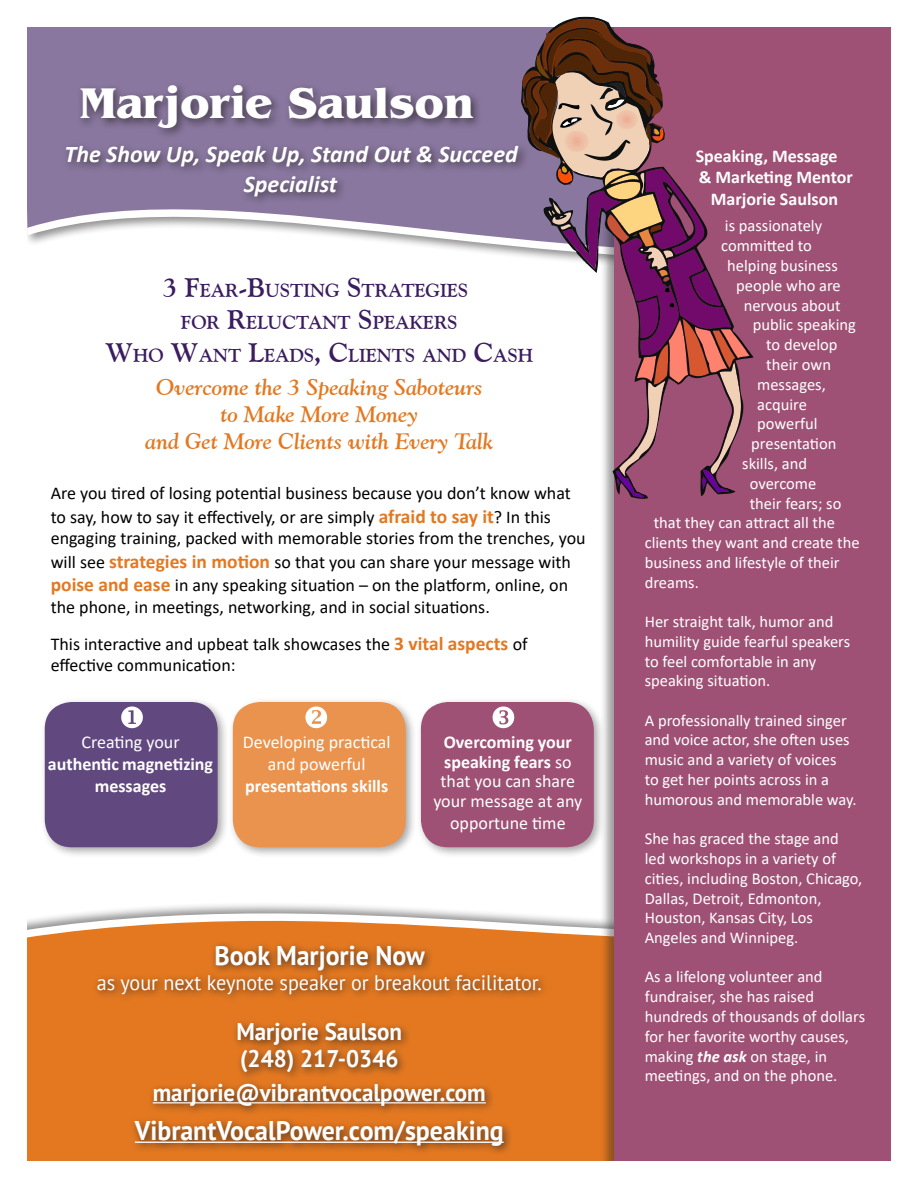
<style>
.page{position:relative;width:918px;height:1188px;background:#fff}
.page>*{position:absolute;margin:0;border:0;box-sizing:border-box;transform-origin:0 0}
.t1{font:700 45px "Benguiat";color:#fff}
.t2{font:700 27px "PT Sans";color:#fff;scale:.96 1}
.t3{font:700 24px "PT Sans";color:#fff;scale:.96 1}
.t4{font:italic 700 24px/30px "Calibri";color:#fff;text-align:center}
.t5{font:italic 700 22.5px "Goudy Old Style BT";color:#e37821}
.t6{font:21px "PT Sans";color:#fff;scale:.96 1}
.t7{font:700 18.9px "Goudy Old Style BT";color:#3a1c5f}
.t8{font:18px/23.4px "Calibri";color:#000}
.t9{font:18px/19.5px "Calibri";color:#fff;text-align:center}
.t10{font:700 18px/21.6px "Calibri";color:#fff;text-align:center}
.t11{font:16.5px/19.8px "Calibri";color:#fff}
.s1{font-size:27px}
.s2{font-weight:700;font-size:19.5px;color:#e37821}
.s3{font-weight:400}
.s4{font-weight:700}
.s5{font-weight:700;font-style:italic}
</style>
<div class="page">
<svg style="left:27px;top:904px;width:573px;height:257px;fill:#e37821"></svg>
<svg style="left:27px;top:27px;width:494px;height:229px;fill:#89779f"></svg>
<div style="left:92px;top:940px;width:458px;height:216px;background:#231f20;opacity:.75"></div>
<hr style="left:153px;top:1102px;width:333px;height:1px;background:#fff">
<hr style="left:135px;top:1142px;width:369px;height:1px;background:#fff">
<div style="left:600px;top:13px;width:293px;height:1175px;background:#231f20;opacity:.45"></div>
<div style="left:615px;top:27px;width:276px;height:1161px;background:#9e5175"></div>
<div style="left:62px;top:81px;width:467px;height:126px;background:#231f20;opacity:.65"></div>
<div style="left:0;top:1161px;width:918px;height:27px;background:#fff"></div>
<div style="left:21px;top:0;width:897px;height:27px;background:#fff"></div>
<svg style="left:522px;top:17px;width:227px;height:480px"></svg>
<div style="left:228px;top:697px;width:189px;height:162px;background:#231f20;opacity:.4"></div>
<div style="left:233px;top:702px;width:173px;height:145px;background:#e9934e;border-radius:27px"></div>
<div style="left:416px;top:697px;width:189px;height:162px;background:#231f20;opacity:.4"></div>
<div style="left:421px;top:702px;width:173px;height:145px;background:#9e5175;border-radius:27px"></div>
<div style="left:40px;top:697px;width:189px;height:162px;background:#231f20;opacity:.4"></div>
<div style="left:45px;top:702px;width:173px;height:145px;background:#61497f;border-radius:27px"></div>
<svg style="left:493px;top:706px;width:21px;height:22px"></svg>
<svg style="left:305px;top:706px;width:22px;height:22px"></svg>
<svg style="left:121px;top:706px;width:22px;height:22px"></svg>
<p class="t1" style="left:80px;top:78px;width:395px">Marjorie Saulson</p>
<p class="t4" style="left:65px;top:138px;width:455px">The Show Up, Speak Up, Stand Out &amp; Succeed<br>Specialist</p>
<p class="t7" style="left:163px;top:279px;width:307px"><span class="s1">3 F</span>EAR<span class="s1">-B</span>USTING <span class="s1">S</span>TRATEGIES</p>
<p class="t7" style="left:181px;top:311px;width:278px">FOR <span class="s1">R</span>ELUCTANT <span class="s1">S</span>PEAKERS</p>
<p class="t7" style="left:105px;top:343px;width:429px"><span class="s1">W</span>HO <span class="s1">W</span>ANT <span class="s1">L</span>EADS<span class="s1">, C</span>LIENTS AND <span class="s1">C</span>ASH</p>
<p class="t5" style="left:156px;top:374px;width:328px">Overcome the 3 Speaking Saboteurs</p>
<p class="t5" style="left:220px;top:401px;width:199px">to Make More Money</p>
<p class="t5" style="left:145px;top:428px;width:349px">and Get More Clients with Every Talk</p>
<p class="t8" style="left:51px;top:481px;width:522px">Are you tired of losing potential business because you don’t know what to say, how to say it effectively, or are simply <span class="s2">afraid to say it</span>? In this</p>
<p class="t8" style="left:51px;top:526px;width:536px">engaging training, packed with memorable stories from the trenches, you will see <span class="s2">strategies in motion</span> so that you can share your message with <span class="s2">poise and ease</span> in any speaking situation – on the platform, online, on</p>
<p class="t8" style="left:51px;top:595px;width:441px">the phone, in meetings, networking, and in social situations.</p>
<p class="t8" style="left:51px;top:632px;width:478px;line-height:21.6px">This interactive and upbeat talk showcases the <span class="s2">3 vital aspects</span> of effective communication:</p>
<p class="t10" style="left:48px;top:731px;width:167px"><span class="s3">Creating your </span>authentic magnetizing messages</p>
<p class="t9" style="left:243px;top:731px;width:149px;line-height:21.6px">Developing practical and powerful <span class="s4">presentations skills</span></p>
<p class="t9" style="left:433px;top:732px;width:151px"><span class="s4">Overcoming your speaking fears</span> so that you can share your message at any</p>
<p class="t9" style="left:450px;top:812px;width:117px">opportune time</p>
<p class="t2" style="left:214px;top:937px;width:221px">Book Marjorie Now</p>
<p class="t6" style="left:97px;top:969px;width:465px">as your next keynote speaker or breakout facilitator.</p>
<p class="t3" style="left:236px;top:1016px;width:174px">Marjorie Saulson</p>
<p class="t3" style="left:240px;top:1043px;width:166px">(248) 217-0346</p>
<p class="t3" style="left:153px;top:1077px;width:348px">marjorie@vibrantvocalpower.com</p>
<p class="t2" style="left:135px;top:1113px;width:386px">VibrantVocalPower.com/speaking</p>
<p class="t10" style="left:696px;top:145px;width:143px">Speaking, Message</p>
<p class="t10" style="left:699px;top:166px;width:156px">&amp; Marketing Mentor</p>
<p class="t10" style="left:711px;top:188px;width:129px">Marjorie Saulson</p>
<p class="t11" style="left:725px;top:216px;width:99px">is passionately</p>
<p class="t11" style="left:721px;top:235px;width:92px">committed to</p>
<p class="t11" style="left:727px;top:255px;width:112px">helping business</p>
<p class="t11" style="left:736px;top:275px;width:106px">people who are</p>
<p class="t11" style="left:744px;top:295px;width:99px">nervous about</p>
<p class="t11" style="left:753px;top:315px;width:105px">public speaking</p>
<p class="t11" style="left:766px;top:334px;width:73px">to develop</p>
<p class="t11" style="left:766px;top:354px;width:66px">their own</p>
<p class="t11" style="left:757px;top:374px;width:70px">messages,</p>
<p class="t11" style="left:757px;top:394px;width:51px">acquire</p>
<p class="t11" style="left:757px;top:414px;width:62px">powerful</p>
<p class="t11" style="left:751px;top:433px;width:87px">presentation</p>
<p class="t11" style="left:742px;top:453px;width:66px">skills, and</p>
<p class="t11" style="left:750px;top:473px;width:68px">overcome</p>
<p class="t11" style="left:750px;top:493px;width:93px">their fears; so</p>
<p class="t11" style="left:654px;top:513px;width:183px">that they can attract all the</p>
<p class="t11" style="left:645px;top:532px;width:216px">clients they want and create the</p>
<p class="t11" style="left:645px;top:552px;width:196px">business and lifestyle of their</p>
<p class="t11" style="left:645px;top:572px;width:56px">dreams.</p>
<p class="t11" style="left:645px;top:611px;width:207px">Her straight talk, humor and humility guide fearful speakers to feel comfortable in any speaking situation.</p>
<p class="t11" style="left:645px;top:710px;width:213px">A professionally trained singer and voice actor, she often uses music and a variety of voices<br>to get her points across in a humorous and memorable way.</p>
<p class="t11" style="left:645px;top:828px;width:219px">She has graced the stage and led workshops in a variety of cities, including Boston, Chicago,<br>Dallas, Detroit, Edmonton,<br>Houston, Kansas City, Los<br>Angeles and Winnipeg.</p>
<p class="t11" style="left:645px;top:967px;width:222px">As a lifelong volunteer and fundraiser, she has raised hundreds of thousands of dollars for her favorite worthy causes, making <span class="s5">the ask</span> on stage, in meetings, and on the phone.</p>
</div>
